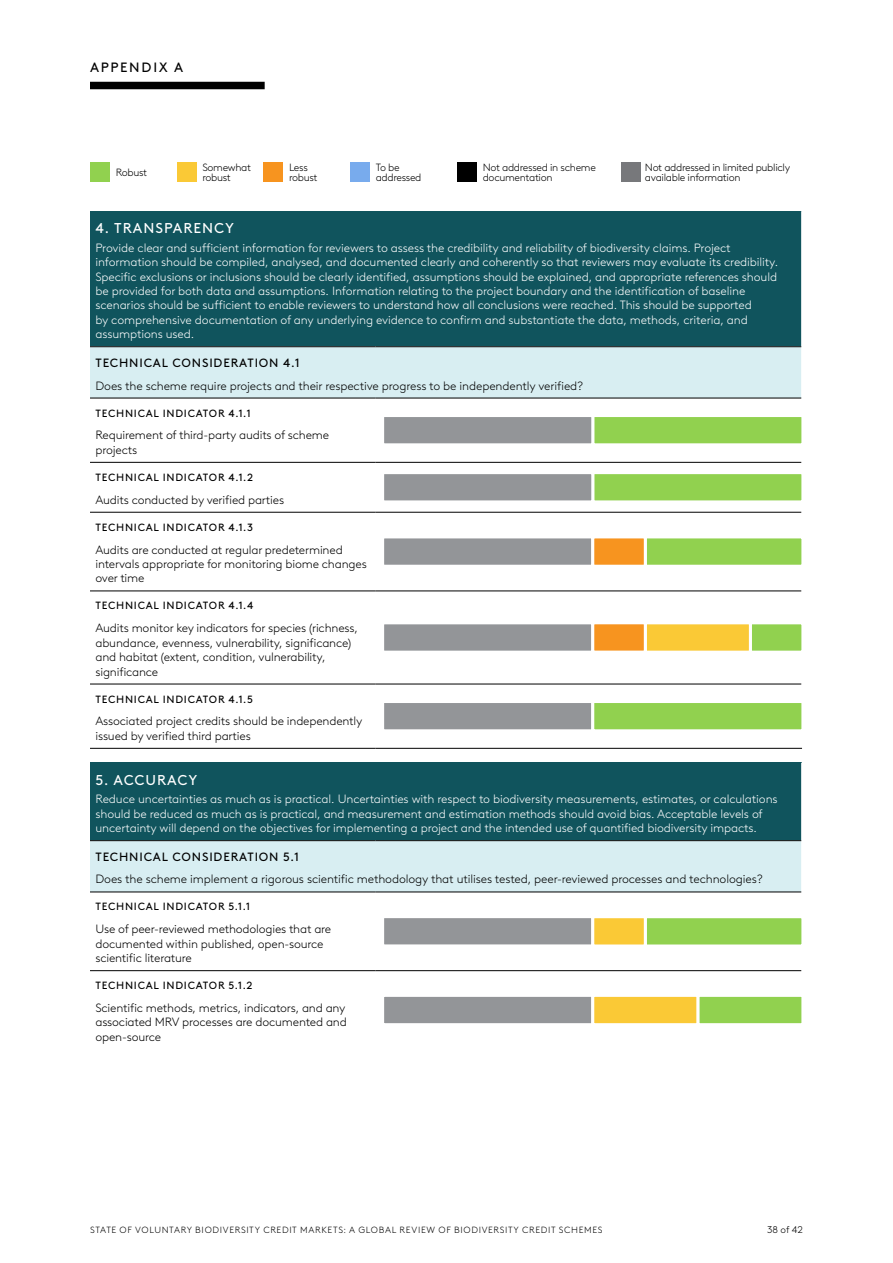
<style>
.page{position:relative;width:893px;height:1263px;background:#fff}
.page>*{position:absolute;margin:0;border:0;box-sizing:border-box;transform-origin:0 0}
.t1{font:14.25px "Brown LL";letter-spacing:.07em;color:#fff}
.t2{font:13.5px "Brown LL";letter-spacing:.13em;color:#000}
.t3{font:300 12px/14.4px "Brown LL";letter-spacing:-.01em;color:#fff}
.t4{font:300 12px/14.4px "Brown LL";letter-spacing:-.015em;color:#000}
.t5{font:12px "Brown LL";letter-spacing:.07em;color:#000}
.t6{font:10.5px "Brown LL";letter-spacing:.07em;color:#000}
.t7{font:300 10.5px/10.5px "Brown LL";letter-spacing:-.03em;color:#000}
.t8{font:300 9.75px "Brown LL";color:#000}
.t9{font:300 9px "Brown LL";letter-spacing:.07em;color:#000}
</style>
<div class="page">
<div style="left:90px;top:82px;width:175px;height:7px;background:#000"></div>
<div style="left:90px;top:211px;width:712px;height:136px;background:#10545d"></div>
<div style="left:90px;top:347px;width:712px;height:51px;background:#d8eef2"></div>
<svg style="left:90px;top:461px;width:711px;height:287px"></svg>
<hr style="left:801px;top:211px;width:1px;height:136px;background:#fff">
<hr style="left:801px;top:347px;width:1px;height:51px;background:#fff">
<hr style="left:375px;top:398px;width:1px;height:64px;background:#fff">
<hr style="left:375px;top:463px;width:1px;height:49px;background:#fff">
<hr style="left:375px;top:513px;width:1px;height:77px;background:#fff">
<hr style="left:375px;top:591px;width:1px;height:93px;background:#fff">
<hr style="left:375px;top:684px;width:1px;height:64px;background:#fff">
<hr style="left:90px;top:346px;width:286px;height:1px;background:#000">
<hr style="left:376px;top:346px;width:425px;height:1px;background:#000">
<hr style="left:90px;top:398px;width:286px;height:1px;background:#000">
<hr style="left:376px;top:398px;width:425px;height:1px;background:#000">
<hr style="left:90px;top:462px;width:286px;height:1px;background:#000">
<hr style="left:376px;top:462px;width:425px;height:1px;background:#000">
<hr style="left:90px;top:512px;width:286px;height:1px;background:#000">
<hr style="left:376px;top:512px;width:425px;height:1px;background:#000">
<hr style="left:90px;top:590px;width:286px;height:1px;background:#000">
<hr style="left:376px;top:590px;width:425px;height:1px;background:#000">
<hr style="left:90px;top:684px;width:286px;height:1px;background:#000">
<hr style="left:376px;top:684px;width:425px;height:1px;background:#000">
<hr style="left:90px;top:748px;width:286px;height:1px;background:#000">
<hr style="left:376px;top:748px;width:426px;height:1px;background:#000">
<div style="left:591px;top:414px;width:213px;height:32px;background:#91d14f;border:3px solid #fff"></div>
<div style="left:381px;top:414px;width:213px;height:32px;background:#939598;border:3px solid #fff"></div>
<div style="left:591px;top:471px;width:213px;height:32px;background:#91d14f;border:3px solid #fff"></div>
<div style="left:381px;top:471px;width:213px;height:32px;background:#939598;border:3px solid #fff"></div>
<div style="left:644px;top:535px;width:160px;height:33px;background:#91d14f;border:3px solid #fff"></div>
<div style="left:381px;top:535px;width:213px;height:33px;background:#939598;border:3px solid #fff"></div>
<div style="left:591px;top:535px;width:56px;height:33px;background:#f7941f;border:3px solid #fff"></div>
<div style="left:749px;top:621px;width:55px;height:33px;background:#91d14f;border:3px solid #fff"></div>
<div style="left:644px;top:621px;width:108px;height:33px;background:#fac936;border:3px solid #fff"></div>
<div style="left:381px;top:621px;width:213px;height:33px;background:#939598;border:3px solid #fff"></div>
<div style="left:591px;top:621px;width:56px;height:33px;background:#f7941f;border:3px solid #fff"></div>
<div style="left:381px;top:700px;width:213px;height:32px;background:#939598;border:3px solid #fff"></div>
<div style="left:591px;top:700px;width:213px;height:32px;background:#91d14f;border:3px solid #fff"></div>
<div style="left:90px;top:763px;width:712px;height:78px;background:#10545d"></div>
<div style="left:90px;top:841px;width:712px;height:51px;background:#d8eef2"></div>
<svg style="left:90px;top:892px;width:711px;height:80px"></svg>
<hr style="left:801px;top:763px;width:1px;height:78px;background:#fff">
<hr style="left:801px;top:841px;width:1px;height:51px;background:#fff">
<hr style="left:375px;top:892px;width:1px;height:78px;background:#fff">
<hr style="left:375px;top:971px;width:1px;height:78px;background:#fff">
<hr style="left:90px;top:840px;width:286px;height:1px;background:#000">
<hr style="left:376px;top:840px;width:425px;height:1px;background:#000">
<hr style="left:90px;top:891px;width:286px;height:1px;background:#000">
<hr style="left:376px;top:891px;width:425px;height:1px;background:#000">
<hr style="left:90px;top:970px;width:286px;height:1px;background:#000">
<hr style="left:376px;top:970px;width:425px;height:1px;background:#000">
<div style="left:381px;top:915px;width:213px;height:32px;background:#939598;border:3px solid #fff"></div>
<div style="left:644px;top:915px;width:160px;height:32px;background:#91d14f;border:3px solid #fff"></div>
<div style="left:591px;top:915px;width:56px;height:32px;background:#fac936;border:3px solid #fff"></div>
<div style="left:381px;top:994px;width:213px;height:32px;background:#939598;border:3px solid #fff"></div>
<div style="left:696px;top:994px;width:108px;height:32px;background:#91d14f;border:3px solid #fff"></div>
<div style="left:591px;top:994px;width:108px;height:32px;background:#fac936;border:3px solid #fff"></div>
<div style="left:90px;top:162px;width:20px;height:20px;background:#91d14f"></div>
<div style="left:177px;top:162px;width:19px;height:20px;background:#fac936"></div>
<div style="left:263px;top:162px;width:20px;height:20px;background:#f7941f"></div>
<div style="left:350px;top:162px;width:20px;height:20px;background:#78abed"></div>
<div style="left:457px;top:162px;width:20px;height:20px;background:#000"></div>
<div style="left:621px;top:162px;width:19px;height:20px;background:#77787b"></div>
<p class="t2" style="left:90px;top:57px;width:95px">APPENDIX A</p>
<p class="t7" style="left:116px;top:166px;width:33px">Robust</p>
<p class="t7" style="left:202px;top:161px;width:50px">Somewhat robust</p>
<p class="t7" style="left:289px;top:161px;width:30px">Less robust</p>
<p class="t7" style="left:376px;top:161px;width:47px">To be addressed</p>
<p class="t7" style="left:483px;top:161px;width:115px">Not addressed in scheme documentation</p>
<p class="t7" style="left:645px;top:161px;width:147px">Not addressed in limited publicly available information</p>
<p class="t1" style="left:95px;top:218px;width:140px">4. TRANSPARENCY</p>
<p class="t3" style="left:95px;top:240px;width:684px">Provide clear and sufficient information for reviewers to assess the credibility and reliability of biodiversity claims. Project information should be compiled, analysed, and documented clearly and coherently so that reviewers may evaluate its credibility.<br>Specific exclusions or inclusions should be clearly identified, assumptions should be explained, and appropriate references should be provided for both data and assumptions. Information relating to the project boundary and the identification of baseline scenarios should be sufficient to enable reviewers to understand how all conclusions were reached. This should be supported<br>by comprehensive documentation of any underlying evidence to confirm and substantiate the data, methods, criteria, and assumptions used.</p>
<p class="t5" style="left:96px;top:353px;width:205px">TECHNICAL CONSIDERATION 4.1</p>
<p class="t4" style="left:95px;top:377px;width:489px">Does the scheme require projects and their respective progress to be independently verified?</p>
<p class="t6" style="left:96px;top:405px;width:157px">TECHNICAL INDICATOR 4.1.1</p>
<p class="t4" style="left:95px;top:427px;width:235px">Requirement of third-party audits of scheme projects</p>
<p class="t6" style="left:96px;top:469px;width:159px">TECHNICAL INDICATOR 4.1.2</p>
<p class="t4" style="left:95px;top:492px;width:190px">Audits conducted by verified parties</p>
<p class="t6" style="left:96px;top:519px;width:159px">TECHNICAL INDICATOR 4.1.3</p>
<p class="t4" style="left:95px;top:542px;width:273px">Audits are conducted at regular predetermined intervals appropriate for monitoring biome changes over time</p>
<p class="t6" style="left:96px;top:598px;width:159px">TECHNICAL INDICATOR 4.1.4</p>
<p class="t4" style="left:95px;top:620px;width:264px">Audits monitor key indicators for species (richness, abundance, evenness, vulnerability, significance) and habitat (extent, condition, vulnerability, significance</p>
<p class="t6" style="left:96px;top:691px;width:159px">TECHNICAL INDICATOR 4.1.5</p>
<p class="t4" style="left:95px;top:713px;width:269px">Associated project credits should be independently issued by verified third parties</p>
<p class="t1" style="left:95px;top:769px;width:103px">5. ACCURACY</p>
<p class="t3" style="left:95px;top:791px;width:684px">Reduce uncertainties as much as is practical. Uncertainties with respect to biodiversity measurements, estimates, or calculations should be reduced as much as is practical, and measurement and estimation methods should avoid bias. Acceptable levels of uncertainty will depend on the objectives for implementing a project and the intended use of quantified biodiversity impacts.</p>
<p class="t5" style="left:96px;top:847px;width:205px">TECHNICAL CONSIDERATION 5.1</p>
<p class="t4" style="left:95px;top:871px;width:669px">Does the scheme implement a rigorous scientific methodology that utilises tested, peer-reviewed processes and technologies?</p>
<p class="t6" style="left:96px;top:899px;width:156px">TECHNICAL INDICATOR 5.1.1</p>
<p class="t4" style="left:95px;top:921px;width:237px">Use of peer-reviewed methodologies that are documented within published, open-source scientific literature</p>
<p class="t6" style="left:96px;top:978px;width:158px">TECHNICAL INDICATOR 5.1.2</p>
<p class="t4" style="left:95px;top:1000px;width:253px;text-align:justify">Scientific methods, metrics, indicators, and any associated MRV processes are documented and open-source</p>
<p class="t9" style="left:90px;top:1223px;width:514px">STATE OF VOLUNTARY BIODIVERSITY CREDIT MARKETS: A GLOBAL REVIEW OF BIODIVERSITY CREDIT SCHEMES</p>
<p class="t8" style="left:767px;top:1223px;width:37px">38 of 42</p>
</div>
